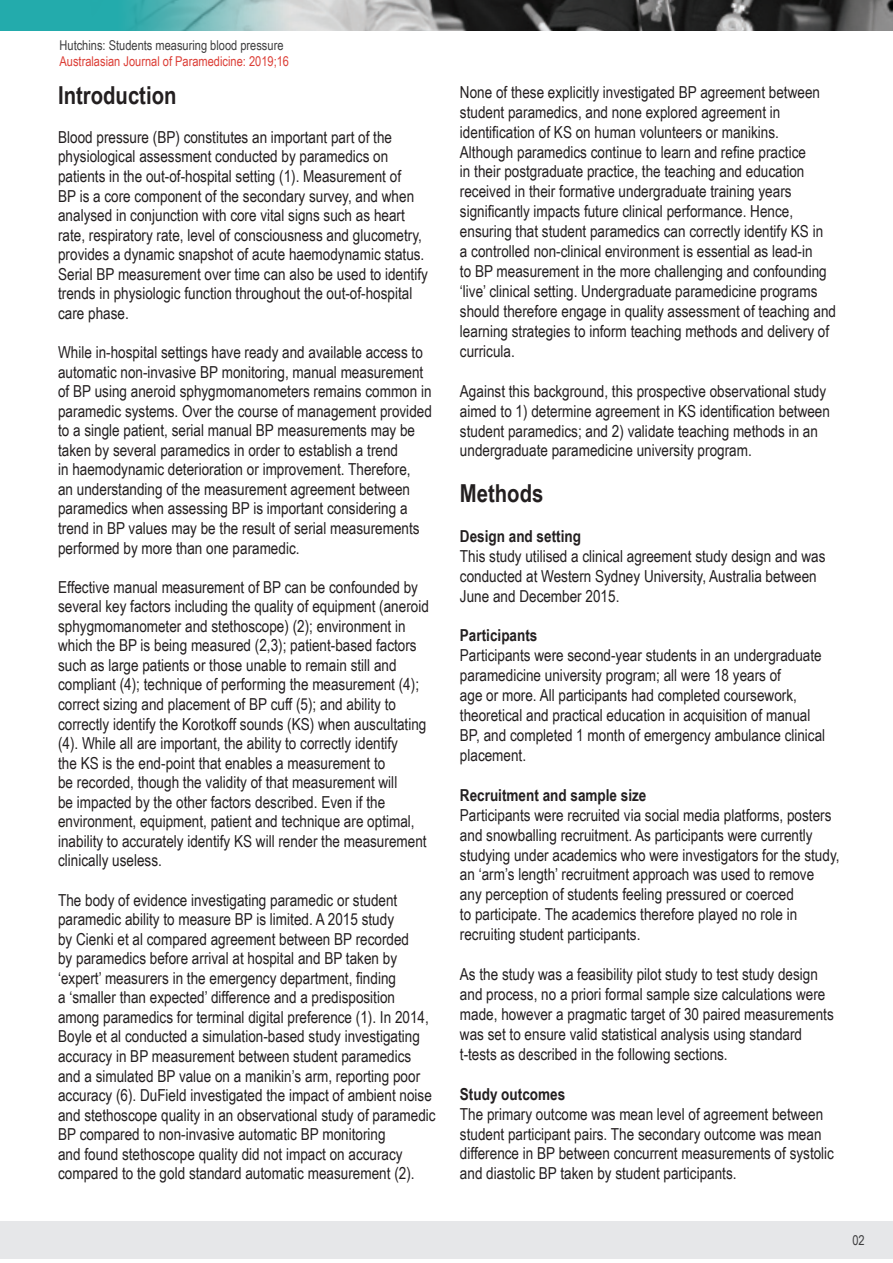
<style>
.page{position:relative;width:893px;height:1263px;background:#fff}
.page>*{position:absolute;margin:0;border:0;box-sizing:border-box;transform-origin:0 0}
.t1{font:700 24.75px "Arial Narrow";color:#231f20}
.t2{font:16.5px/19.5px "Arial Narrow";color:#231f20}
.t3{font:700 16.5px "Arial Narrow";color:#231f20}
.t4{font:13.5px "Arial Narrow";color:#3e3e3f}
.t5{font:13.5px "Arial Narrow";color:#dc3e36}
</style>
<div class="page">
<div style="left:0;top:1221px;width:893px;height:38px;background:#e6e7e9"></div>
<div style="left:0;top:0;width:893px;height:30px;background:#23abac"></div>
<img style="left:128px;top:0;width:765px;height:30px">
<p class="t4" style="left:60px;top:36px;width:225px">Hutchins: Students measuring blood pressure</p>
<p class="t5" style="left:60px;top:52px;width:231px">Australasian Journal of Paramedicine: 2019;16</p>
<p class="t1" style="left:58px;top:76px;width:120px">Introduction</p>
<p class="t2" style="left:58px;top:127px;width:371px">Blood pressure (BP) constitutes an important part of the physiological assessment conducted by paramedics on patients in the out-of-hospital setting (1). Measurement of<br>BP is a core component of the secondary survey, and when analysed in conjunction with core vital signs such as heart rate, respiratory rate, level of consciousness and glucometry, provides a dynamic snapshot of acute haemodynamic status.<br>Serial BP measurement over time can also be used to identify trends in physiologic function throughout the out-of-hospital care phase.</p>
<p class="t2" style="left:58px;top:342px;width:375px">While in-hospital settings have ready and available access to automatic non-invasive BP monitoring, manual measurement of BP using aneroid sphygmomanometers remains common in paramedic systems. Over the course of management provided to a single patient, serial manual BP measurements may be taken by several paramedics in order to establish a trend<br>in haemodynamic deterioration or improvement. Therefore,<br>an understanding of the measurement agreement between paramedics when assessing BP is important considering a trend in BP values may be the result of serial measurements performed by more than one paramedic.</p>
<p class="t2" style="left:58px;top:576px;width:372px">Effective manual measurement of BP can be confounded by several key factors including the quality of equipment (aneroid sphygmomanometer and stethoscope) (2); environment in which the BP is being measured (2,3); patient-based factors such as large patients or those unable to remain still and compliant (4); technique of performing the measurement (4); correct sizing and placement of BP cuff (5); and ability to correctly identify the Korotkoff sounds (KS) when auscultating (4). While all are important, the ability to correctly identify<br>the KS is the end-point that enables a measurement to<br>be recorded, though the validity of that measurement will<br>be impacted by the other factors described. Even if the environment, equipment, patient and technique are optimal, inability to accurately identify KS will render the measurement clinically useless.</p>
<p class="t2" style="left:58px;top:889px;width:379px">The body of evidence investigating paramedic or student paramedic ability to measure BP is limited. A 2015 study<br>by Cienki et al compared agreement between BP recorded<br>by paramedics before arrival at hospital and BP taken by ‘expert’ measurers in the emergency department, finding<br>a ‘smaller than expected’ difference and a predisposition among paramedics for terminal digital preference (1). In 2014, Boyle et al conducted a simulation-based study investigating accuracy in BP measurement between student paramedics and a simulated BP value on a manikin’s arm, reporting poor accuracy (6). DuField investigated the impact of ambient noise and stethoscope quality in an observational study of paramedic BP compared to non-invasive automatic BP monitoring<br>and found stethoscope quality did not impact on accuracy compared to the gold standard automatic measurement (2).</p>
<p class="t2" style="left:460px;top:81px;width:362px;line-height:20px">None of these explicitly investigated BP agreement between student paramedics, and none explored agreement in identification of KS on human volunteers or manikins.</p>
<p class="t2" style="left:460px;top:141px;width:378px;line-height:20px">Although paramedics continue to learn and refine practice<br>in their postgraduate practice, the teaching and education received in their formative undergraduate training years significantly impacts future clinical performance. Hence, ensuring that student paramedics can correctly identify KS in<br>a controlled non-clinical environment is essential as lead-in<br>to BP measurement in the more challenging and confounding ‘live’ clinical setting. Undergraduate paramedicine programs should therefore engage in quality assessment of teaching and learning strategies to inform teaching methods and delivery of curricula.</p>
<p class="t2" style="left:460px;top:380px;width:372px;line-height:20px">Against this background, this prospective observational study aimed to 1) determine agreement in KS identification between student paramedics; and 2) validate teaching methods in an undergraduate paramedicine university program.</p>
<p class="t1" style="left:460px;top:474px;width:85px">Methods</p>
<p class="t3" style="left:460px;top:523px;width:123px">Design and setting</p>
<p class="t2" style="left:460px;top:545px;width:367px;line-height:20px">This study utilised a clinical agreement study design and was conducted at Western Sydney University, Australia between<br>June and December 2015.</p>
<p class="t3" style="left:460px;top:623px;width:79px">Participants</p>
<p class="t2" style="left:460px;top:645px;width:367px;line-height:20px">Participants were second-year students in an undergraduate paramedicine university program; all were 18 years of<br>age or more. All participants had completed coursework, theoretical and practical education in acquisition of manual BP, and completed 1 month of emergency ambulance clinical placement.</p>
<p class="t3" style="left:460px;top:782px;width:188px">Recruitment and sample size</p>
<p class="t2" style="left:460px;top:804px;width:381px;line-height:20px">Participants were recruited via social media platforms, posters and snowballing recruitment. As participants were currently studying under academics who were investigators for the study, an ‘arm’s length’ recruitment approach was used to remove any perception of students feeling pressured or coerced<br>to participate. The academics therefore played no role in recruiting student participants.</p>
<p class="t2" style="left:460px;top:964px;width:375px;line-height:20px">As the study was a feasibility pilot study to test study design and process, no a priori formal sample size calculations were made, however a pragmatic target of 30 paired measurements was set to ensure valid statistical analysis using standard t-tests as described in the following sections.</p>
<p class="t3" style="left:460px;top:1081px;width:107px">Study outcomes</p>
<p class="t2" style="left:460px;top:1103px;width:376px;line-height:20px">The primary outcome was mean level of agreement between student participant pairs. The secondary outcome was mean difference in BP between concurrent measurements of systolic and diastolic BP taken by student participants.</p>
<p class="t4" style="left:852px;top:1230px;width:14px">02</p>
</div>
